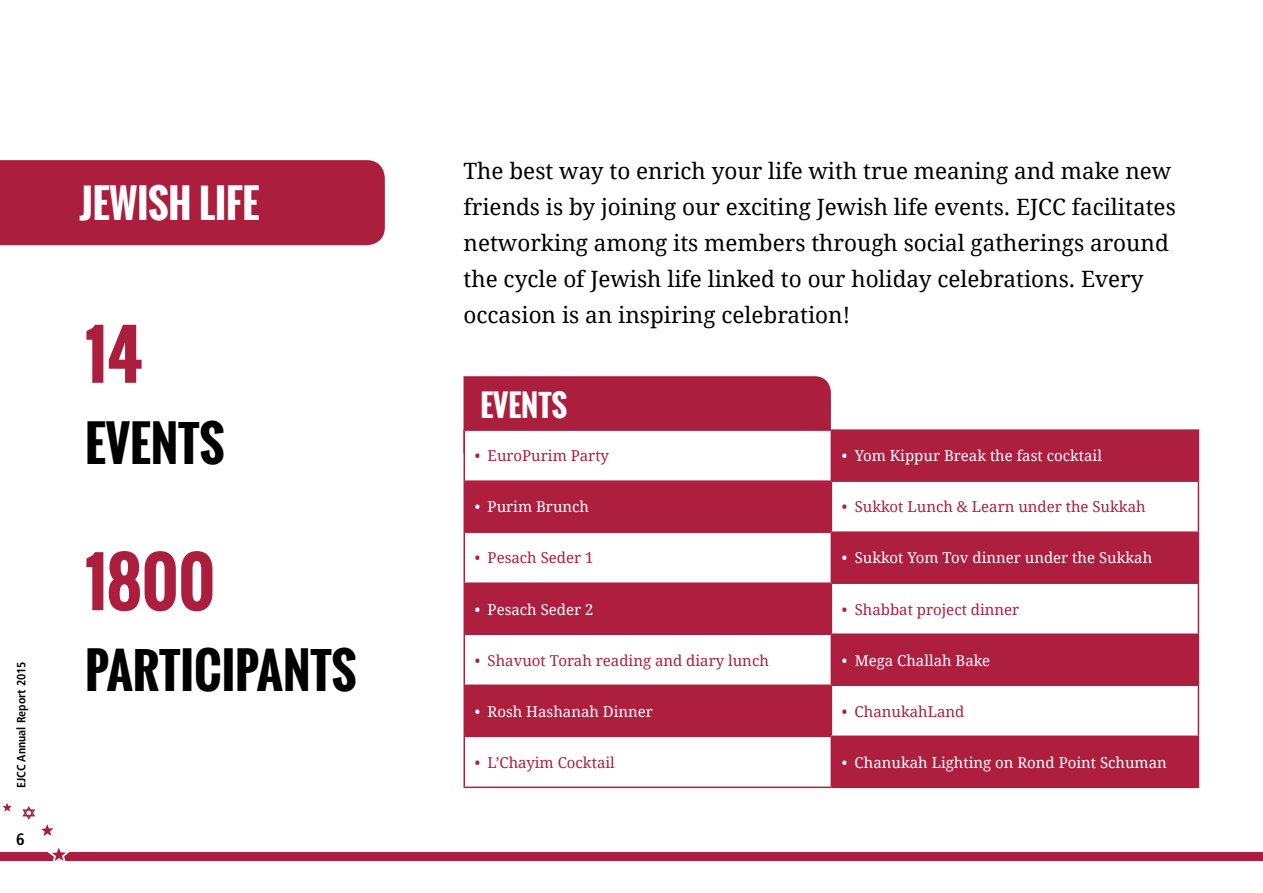
<style>
.page{position:relative;width:1263px;height:893px;background:#fff}
.page>*{position:absolute;margin:0;border:0;box-sizing:border-box;transform-origin:0 0}
.t1{font:700 66px "Oswald";color:#ab1e3e}
.t2{font:700 48px "Oswald";color:#000}
.t3{font:700 39px "Oswald";color:#fff}
.t4{font:700 29.85px "Oswald";color:#fff}
.t5{font:22.5px/36px "Droid Serif";color:#000}
.t6{font:700 condensed 16.5px "Frutiger LT Std";color:#000}
.t7{font:15px "Droid Serif";color:#fff}
.t8{font:15px "Droid Serif";color:#ad1e3f}
.t9{font:700 condensed 12px "Frutiger LT Std";color:#000}
</style>
<div class="page">
<div style="left:0;top:853px;width:1263px;height:8px;background:#ab1e3e"></div>
<svg style="left:22px;top:806px;width:51px;height:55px"></svg>
<svg style="left:2px;top:803px;width:10px;height:9px"></svg>
<div style="left:0;top:160px;width:385px;height:85px;background:#ab1e3e"></div>
<div style="left:463px;top:376px;width:368px;height:53px;background:#ab1e3e"></div>
<div style="left:830px;top:431px;width:368px;height:49px;background:#ad1e3f"></div>
<svg style="left:465px;top:482px;width:733px;height:305px;fill:#ad1e3f"></svg>
<hr style="left:463px;top:429px;width:368px;height:2px;background:#ad1e3f">
<hr style="left:463px;top:431px;width:2px;height:49px;background:#ad1e3f">
<hr style="left:831px;top:429px;width:368px;height:2px;background:#ad1e3f">
<hr style="left:831px;top:431px;width:1px;height:49px;background:#ad1e3f">
<hr style="left:1198px;top:431px;width:1px;height:49px;background:#ad1e3f">
<hr style="left:463px;top:480px;width:368px;height:2px;background:#ad1e3f">
<hr style="left:831px;top:482px;width:1px;height:49px;background:#ad1e3f">
<hr style="left:831px;top:584px;width:1px;height:49px;background:#ad1e3f">
<hr style="left:831px;top:686px;width:1px;height:49px;background:#ad1e3f">
<hr style="left:463px;top:482px;width:2px;height:49px;background:#ad1e3f">
<hr style="left:831px;top:480px;width:368px;height:2px;background:#ad1e3f">
<hr style="left:1198px;top:482px;width:1px;height:49px;background:#ad1e3f">
<hr style="left:831px;top:531px;width:368px;height:2px;background:#ad1e3f">
<hr style="left:463px;top:531px;width:368px;height:2px;background:#ad1e3f">
<hr style="left:463px;top:533px;width:2px;height:49px;background:#ad1e3f">
<hr style="left:831px;top:533px;width:1px;height:49px;background:#ad1e3f">
<hr style="left:1198px;top:533px;width:1px;height:49px;background:#ad1e3f">
<hr style="left:463px;top:582px;width:368px;height:2px;background:#ad1e3f">
<hr style="left:463px;top:684px;width:368px;height:2px;background:#ad1e3f">
<hr style="left:463px;top:787px;width:368px;height:1px;background:#ad1e3f">
<hr style="left:463px;top:584px;width:2px;height:49px;background:#ad1e3f">
<hr style="left:831px;top:582px;width:368px;height:2px;background:#ad1e3f">
<hr style="left:1198px;top:584px;width:1px;height:49px;background:#ad1e3f">
<hr style="left:831px;top:633px;width:368px;height:2px;background:#ad1e3f">
<hr style="left:463px;top:686px;width:2px;height:49px;background:#ad1e3f">
<hr style="left:831px;top:684px;width:368px;height:2px;background:#ad1e3f">
<hr style="left:1198px;top:686px;width:1px;height:49px;background:#ad1e3f">
<hr style="left:831px;top:735px;width:368px;height:2px;background:#ad1e3f">
<hr style="left:831px;top:787px;width:368px;height:1px;background:#ad1e3f">
<hr style="left:463px;top:633px;width:368px;height:2px;background:#ad1e3f">
<hr style="left:463px;top:635px;width:2px;height:49px;background:#ad1e3f">
<hr style="left:831px;top:635px;width:1px;height:49px;background:#ad1e3f">
<hr style="left:1198px;top:635px;width:1px;height:49px;background:#ad1e3f">
<hr style="left:463px;top:735px;width:368px;height:2px;background:#ad1e3f">
<hr style="left:463px;top:737px;width:2px;height:50px;background:#ad1e3f">
<hr style="left:831px;top:737px;width:1px;height:50px;background:#ad1e3f">
<hr style="left:1198px;top:737px;width:1px;height:50px;background:#ad1e3f">
<p class="t9" style="left:14px;top:788px;width:128px;rotate:-90deg">EJCC Annual Report 2015</p>
<p class="t6" style="left:16px;top:829px;width:10px">6</p>
<h3 class="t3" style="left:80px;top:174px;width:181px">JEWISH LIFE</h3>
<h1 class="t1" style="left:85px;top:305px;width:59px">14</h1>
<h2 class="t2" style="left:85px;top:407px;width:141px">EVENTS</h2>
<h1 class="t1" style="left:85px;top:532px;width:132px">1800</h1>
<h2 class="t2" style="left:85px;top:634px;width:273px">PARTICIPANTS</h2>
<p class="t5" style="left:463px;top:153px;width:714px">The best way to enrich your life with true meaning and make new friends is by joining our exciting Jewish life events. EJCC facilitates networking among its members through social gatherings around the cycle of Jewish life linked to our holiday celebrations. Every occasion is an inspiring celebration!</p>
<h3 class="t4" style="left:480px;top:383px;width:44px">EVENTS</h3>
<p class="t8" style="left:475px;top:447px;width:136px">• EuroPurim Party</p>
<p class="t7" style="left:842px;top:447px;width:262px">• Yom Kippur Break the fast cocktail</p>
<p class="t7" style="left:475px;top:498px;width:116px">• Purim Brunch</p>
<p class="t8" style="left:842px;top:498px;width:305px">• Sukkot Lunch &amp; Learn under the Sukkah</p>
<p class="t8" style="left:475px;top:549px;width:120px">• Pesach Seder 1</p>
<p class="t7" style="left:842px;top:549px;width:312px">• Sukkot Yom Tov dinner under the Sukkah</p>
<p class="t7" style="left:475px;top:601px;width:120px">• Pesach Seder 2</p>
<p class="t8" style="left:842px;top:601px;width:179px">• Shabbat project dinner</p>
<p class="t8" style="left:475px;top:652px;width:296px">• Shavuot Torah reading and diary lunch</p>
<p class="t7" style="left:842px;top:652px;width:150px">• Mega Challah Bake</p>
<p class="t7" style="left:475px;top:703px;width:180px">• Rosh Hashanah Dinner</p>
<p class="t8" style="left:842px;top:703px;width:124px">• ChanukahLand</p>
<p class="t8" style="left:475px;top:754px;width:142px">• L’Chayim Cocktail</p>
<p class="t7" style="left:842px;top:754px;width:327px">• Chanukah Lighting on Rond Point Schuman</p>
</div>
